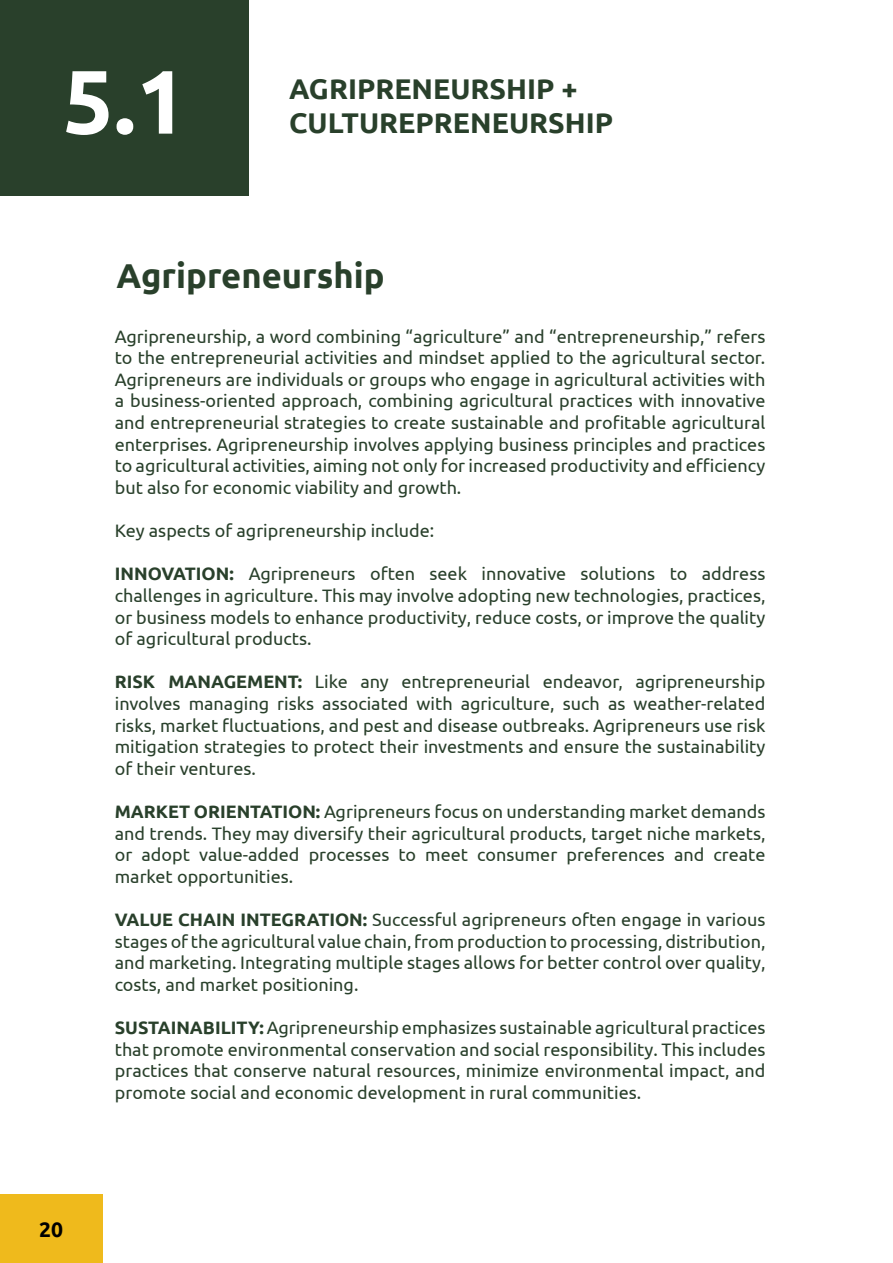
<style>
.page{position:relative;width:893px;height:1263px;background:#fff}
.page>*{position:absolute;margin:0;border:0;box-sizing:border-box;transform-origin:0 0}
.t1{font:700 90px "Ubuntu";color:#fff}
.t2{font:700 34.5px "Ubuntu";color:#29402b}
.t3{font:700 28.5px/34.2px "Ubuntu";color:#29402b}
.t4{font:700 21px "Ubuntu";color:#000}
.t5{font:18px/21.6px "Ubuntu";color:#29402b;text-align:justify}
.s1{font-weight:700}
</style>
<div class="page">
<div style="left:0;top:1195px;width:102px;height:68px;background:#efba1c"></div>
<div style="left:0;top:0;width:249px;height:196px;background:#29402b"></div>
<h1 class="t1" style="left:63px;top:47px;width:126px">5.1</h1>
<h3 class="t3" style="left:289px;top:71px;width:325px">AGRIPRENEURSHIP +<br>CULTUREPRENEURSHIP</h3>
<h2 class="t2" style="left:117px;top:254px;width:269px">Agripreneurship</h2>
<p class="t4" style="left:39px;top:1216px;width:25px">20</p>
<p class="t5" style="left:115px;top:325px;width:652px">Agripreneurship, a word combining “agriculture” and “entrepreneurship,” refers to the entrepreneurial activities and mindset applied to the agricultural sector.<br>Agripreneurs are individuals or groups who engage in agricultural activities with a business-oriented approach, combining agricultural practices with innovative and entrepreneurial strategies to create sustainable and profitable agricultural enterprises. Agripreneurship involves applying business principles and practices to agricultural activities, aiming not only for increased productivity and efficiency but also for economic viability and growth.</p>
<p class="t5" style="left:115px;top:519px;width:321px">Key aspects of agripreneurship include:</p>
<p class="t5" style="left:115px;top:562px;width:652px"><span class="s1">INNOVATION:</span> Agripreneurs often seek innovative solutions to address challenges in agriculture. This may involve adopting new technologies, practices, or business models to enhance productivity, reduce costs, or improve the quality of agricultural products.</p>
<p class="t5" style="left:115px;top:670px;width:652px"><span class="s1">RISK MANAGEMENT:</span> Like any entrepreneurial endeavor, agripreneurship involves managing risks associated with agriculture, such as weather-related risks, market fluctuations, and pest and disease outbreaks. Agripreneurs use risk mitigation strategies to protect their investments and ensure the sustainability of their ventures.</p>
<p class="t5" style="left:115px;top:800px;width:652px"><span class="s1">MARKET ORIENTATION:</span> Agripreneurs focus on understanding market demands and trends. They may diversify their agricultural products, target niche markets, or adopt value-added processes to meet consumer preferences and create market opportunities.</p>
<p class="t5" style="left:115px;top:908px;width:652px"><span class="s1">VALUE CHAIN INTEGRATION:</span> Successful agripreneurs often engage in various stages of the agricultural value chain, from production to processing, distribution, and marketing. Integrating multiple stages allows for better control over quality, costs, and market positioning.</p>
<p class="t5" style="left:115px;top:1016px;width:652px"><span class="s1">SUSTAINABILITY:</span> Agripreneurship emphasizes sustainable agricultural practices that promote environmental conservation and social responsibility. This includes practices that conserve natural resources, minimize environmental impact, and promote social and economic development in rural communities.</p>
</div>
